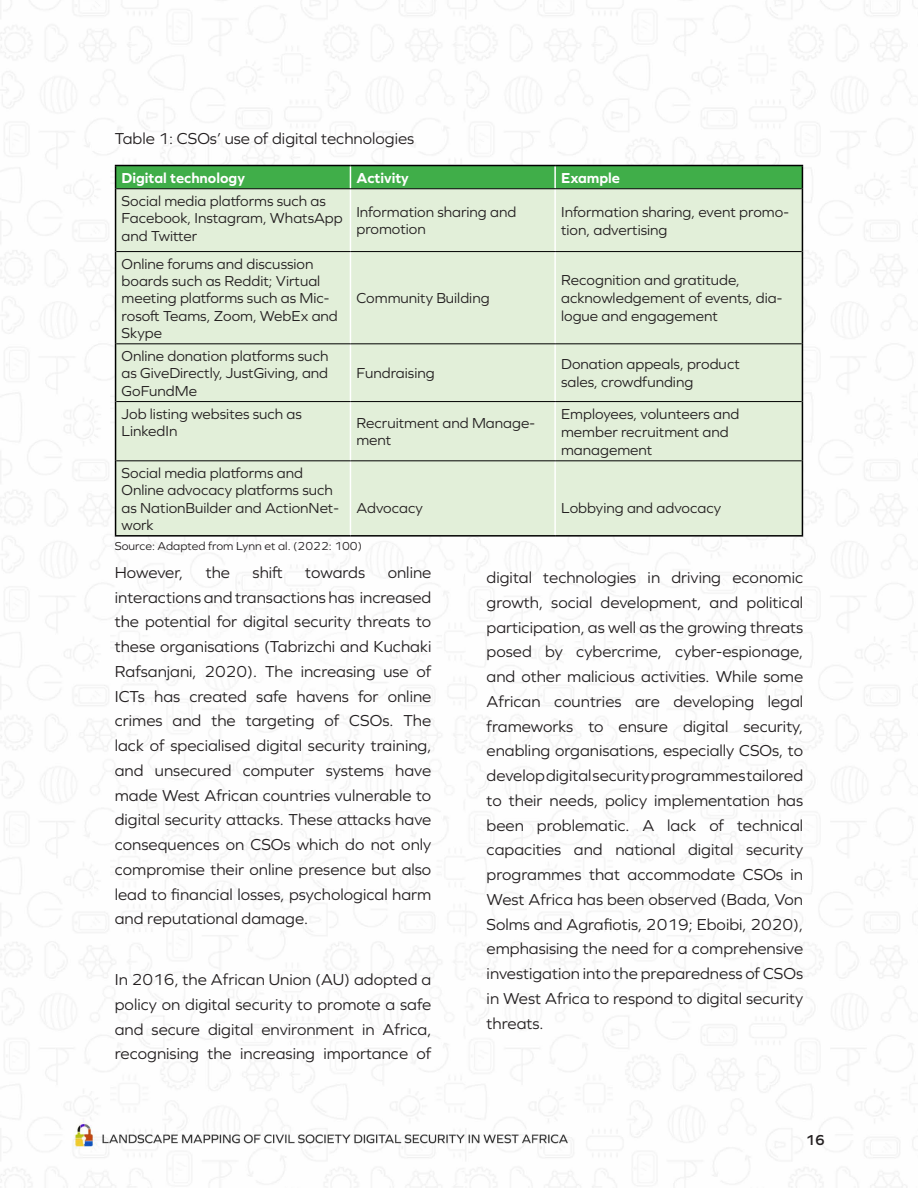
<style>
.page{position:relative;width:918px;height:1188px;background:#fff}
.page>*{position:absolute;margin:0;border:0;box-sizing:border-box;transform-origin:0 0}
.t1{font:16.5px/24.8px "Graphie";color:#231f20;text-align:justify}
.t2{font:15px/17.2px "Graphie";color:#231f20}
.t3{font:700 15px "Graphie";color:#fff}
.t4{font:600 15px "Graphie";color:#231f20}
.t5{font:12px "Graphie";color:#231f20}
</style>
<div class="page">
<img style="left:0;top:0;width:918px;height:1188px">
<div style="left:116px;top:189px;width:686px;height:346px;background:#e2efd9"></div>
<hr style="left:350px;top:189px;width:1px;height:62px;background:#fff">
<hr style="left:554px;top:189px;width:2px;height:62px;background:#fff">
<hr style="left:350px;top:252px;width:1px;height:91px;background:#fff">
<hr style="left:554px;top:252px;width:2px;height:91px;background:#fff">
<hr style="left:350px;top:344px;width:1px;height:57px;background:#fff">
<hr style="left:554px;top:344px;width:2px;height:57px;background:#fff">
<hr style="left:350px;top:402px;width:1px;height:58px;background:#fff">
<hr style="left:554px;top:402px;width:2px;height:58px;background:#fff">
<hr style="left:350px;top:461px;width:1px;height:74px;background:#fff">
<hr style="left:554px;top:461px;width:2px;height:74px;background:#fff">
<hr style="left:115px;top:165px;width:235px;height:1px;background:#000">
<hr style="left:350px;top:165px;width:205px;height:1px;background:#000">
<hr style="left:555px;top:165px;width:248px;height:1px;background:#000">
<div style="left:115px;top:166px;width:688px;height:23px;background:#40ae49"></div>
<hr style="left:115px;top:189px;width:1px;height:63px;background:#000">
<hr style="left:802px;top:189px;width:1px;height:63px;background:#000">
<hr style="left:115px;top:252px;width:1px;height:92px;background:#000">
<hr style="left:802px;top:252px;width:1px;height:92px;background:#000">
<hr style="left:115px;top:344px;width:1px;height:58px;background:#000">
<hr style="left:802px;top:344px;width:1px;height:58px;background:#000">
<hr style="left:115px;top:402px;width:1px;height:59px;background:#000">
<hr style="left:802px;top:402px;width:1px;height:59px;background:#000">
<hr style="left:115px;top:461px;width:1px;height:74px;background:#000">
<hr style="left:802px;top:461px;width:1px;height:74px;background:#000">
<hr style="left:115px;top:535px;width:235px;height:2px;background:#000">
<hr style="left:350px;top:535px;width:205px;height:2px;background:#000">
<hr style="left:555px;top:535px;width:248px;height:2px;background:#000">
<hr style="left:116px;top:188px;width:234px;height:1px;background:#000">
<hr style="left:350px;top:188px;width:205px;height:1px;background:#000">
<hr style="left:555px;top:188px;width:247px;height:1px;background:#000">
<hr style="left:116px;top:251px;width:234px;height:1px;background:#000">
<hr style="left:350px;top:251px;width:205px;height:1px;background:#000">
<hr style="left:555px;top:251px;width:247px;height:1px;background:#000">
<hr style="left:116px;top:343px;width:234px;height:1px;background:#000">
<hr style="left:350px;top:343px;width:205px;height:1px;background:#000">
<hr style="left:555px;top:343px;width:247px;height:1px;background:#000">
<hr style="left:116px;top:401px;width:234px;height:1px;background:#000">
<hr style="left:350px;top:401px;width:205px;height:1px;background:#000">
<hr style="left:555px;top:401px;width:247px;height:1px;background:#000">
<hr style="left:116px;top:460px;width:234px;height:1px;background:#000">
<hr style="left:350px;top:460px;width:205px;height:1px;background:#000">
<hr style="left:555px;top:460px;width:247px;height:1px;background:#000">
<p class="t1" style="left:115px;top:126px;width:301px">Table 1: CSOs’ use of digital technologies</p>
<p class="t3" style="left:122px;top:169px;width:125px">Digital technology</p>
<p class="t3" style="left:356px;top:169px;width:54px">Activity</p>
<p class="t3" style="left:561px;top:169px;width:60px">Example</p>
<p class="t2" style="left:122px;top:192px;width:223px">Social media platforms such as<br>Facebook, Instagram, WhatsApp and Twitter</p>
<p class="t2" style="left:356px;top:203px;width:161px">Information sharing and promotion</p>
<p class="t2" style="left:561px;top:202px;width:229px;line-height:18px">Information sharing, event promo&shy;tion, advertising</p>
<p class="t2" style="left:122px;top:255px;width:218px">Online forums and discussion boards such as Reddit; Virtual meeting platforms such as Mic&shy;rosoft Teams, Zoom, WebEx and<br>Skype</p>
<p class="t2" style="left:561px;top:271px;width:180px">Recognition and gratitude,</p>
<p class="t2" style="left:561px;top:289px;width:223px;line-height:18px">acknowledgement of events, dia&shy;logue and engagement</p>
<p class="t2" style="left:356px;top:289px;width:135px">Community Building</p>
<p class="t2" style="left:122px;top:347px;width:208px;text-align:justify">Online donation platforms such as GiveDirectly, JustGiving, and GoFundMe</p>
<p class="t2" style="left:356px;top:364px;width:80px">Fundraising</p>
<p class="t2" style="left:122px;top:405px;width:182px">Job listing websites such as<br>LinkedIn</p>
<p class="t2" style="left:356px;top:414px;width:180px">Recruitment and Manage&shy;ment</p>
<p class="t2" style="left:561px;top:355px;width:180px">Donation appeals, product</p>
<p class="t2" style="left:561px;top:373px;width:134px">sales, crowdfunding</p>
<p class="t2" style="left:561px;top:405px;width:180px">Employees, volunteers and</p>
<p class="t2" style="left:561px;top:423px;width:169px">member recruitment and</p>
<p class="t2" style="left:561px;top:441px;width:93px">management</p>
<p class="t2" style="left:122px;top:464px;width:219px">Social media platforms and<br>Online advocacy platforms such as NationBuilder and ActionNet&shy;work</p>
<p class="t2" style="left:356px;top:499px;width:68px">Advocacy</p>
<p class="t2" style="left:561px;top:499px;width:162px">Lobbying and advocacy</p>
<p class="t5" style="left:115px;top:539px;width:249px">Source: Adapted from Lynn et al. (2022: 100)</p>
<p class="t1" style="left:115px;top:560px;width:70px">However,</p>
<p class="t1" style="left:206px;top:560px;width:26px">the</p>
<p class="t1" style="left:253px;top:560px;width:32px">shift</p>
<p class="t1" style="left:305px;top:560px;width:61px">towards</p>
<p class="t1" style="left:115px;top:560px;width:318px;text-indent:273px">online interactions and transactions has increased the potential for digital security threats to these organisations (Tabrizchi and Kuchaki Rafsanjani, 2020). The increasing use of ICTs has created safe havens for online crimes and the targeting of CSOs. The lack of specialised digital security training, and unsecured computer systems have made West African countries vulnerable to digital security attacks. These attacks have consequences on CSOs which do not only compromise their online presence but also lead to financial losses, psychological harm and reputational damage.</p>
<p class="t1" style="left:487px;top:565px;width:318px">digital technologies in driving economic growth, social development, and political participation, as well as the growing threats posed by cybercrime, cyber-espionage, and other malicious activities. While some African countries are developing legal frameworks to ensure digital security, enabling organisations, especially CSOs, to develop digital security programmes tailored to their needs, policy implementation has been problematic. A lack of technical capacities and national digital security programmes that accommodate CSOs in West Africa has been observed (Bada, Von Solms and Agrafiotis, 2019; Eboibi, 2020), emphasising the need for a comprehensive investigation into the preparedness of CSOs in West Africa to respond to digital security threats.</p>
<p class="t1" style="left:115px;top:967px;width:318px">In 2016, the African Union (AU) adopted a policy on digital security to promote a safe and secure digital environment in Africa, recognising the increasing importance of</p>
<p class="t4" style="left:805px;top:1131px;width:21px">16</p>
</div>
